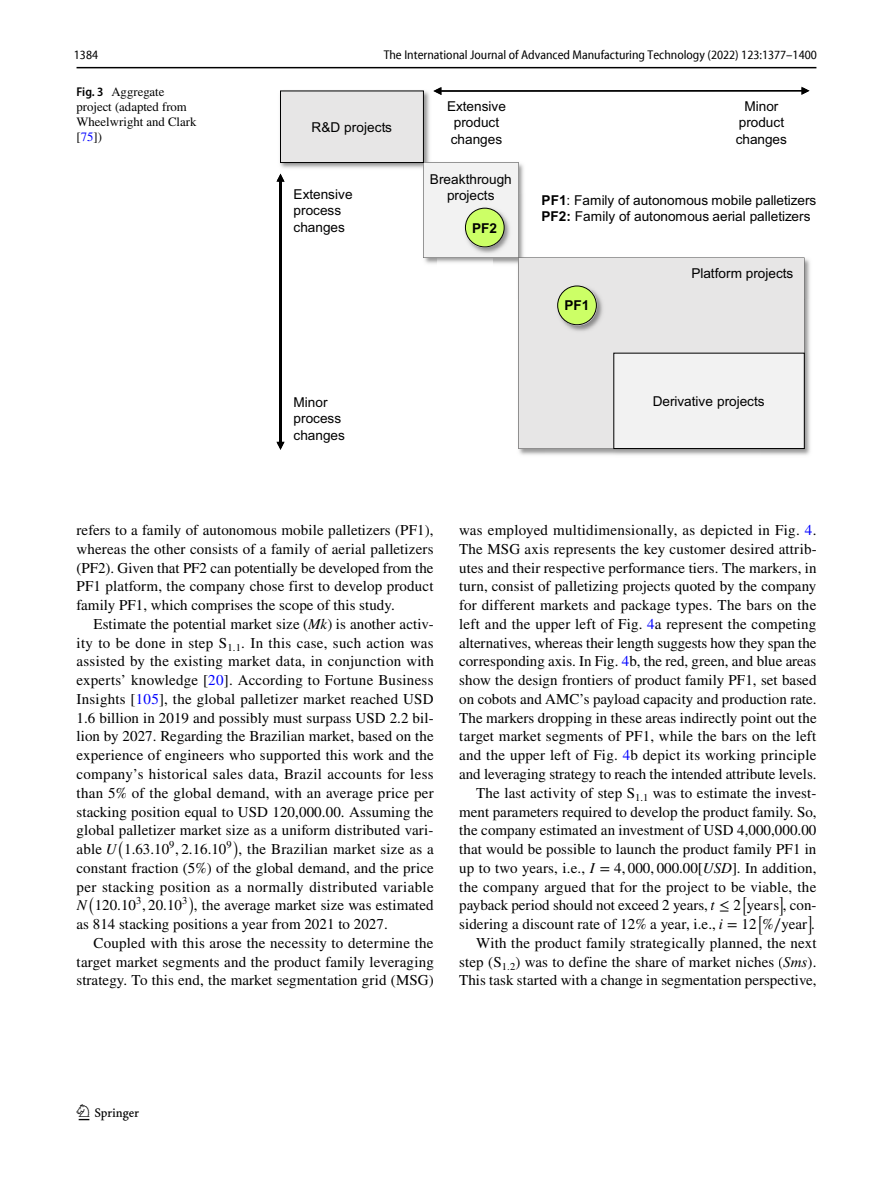
<style>
.page{position:relative;width:893px;height:1187px;background:#fff}
.page>*{position:absolute;margin:0;border:0;box-sizing:border-box;transform-origin:0 0}
.t1{font:22.5px "Springnew Regular 2";color:#000}
.t2{font:15px/18.8px "STIX";letter-spacing:.005em;color:#000;text-align:justify}
.t3{font:15px "STIX Math Extensions Regular 24";color:#000}
.t4{font:15px "STIX Math Extensions Regular 25";color:#000}
.t5{font:15px "STIX Math Extensions Regular 26";color:#000}
.t6{font:15px "STIX General Italic 59";color:#000}
.t7{font:15px "STIX Math Extensions Regular 27";color:#000}
.t8{font:13.65px/16.4px "Arial MT8";color:#000}
.t9{font:13.65px "Arial Bold MT4";color:#000}
.t10{font:semi-condensed 12.75px "Myriad Pro Unic";color:#000}
.t11{font:12.75px/15px "STIX";color:#000}
.t12{font:12.75px "Myriad Pro Unic Semi Condensed 2";color:#000}
.s1{font-family:"Myriad Pro";font-weight:600;font-stretch:semi-condensed}
.s2{color:#00f}
.s3{font-family:"Arial Bold MT4"}
.s4{font-family:"STIX Math Regular 43"}
.s5{font-family:"STIX General Italic 57"}
.s6{font-family:"STIX General Italic 58"}
.s7{font-family:"STIX General Regular 23"}
.s8{font-family:"STIX General Regular 24"}
.s9{font-family:"STIX General Italic 53"}
.s10{font-family:"STIX Math Regular 40"}
.s11{font-family:"STIX General Regular 20"}
.s12{font-family:"STIX General Italic 54"}
.s13{font-family:"STIX Math Calligraphy Regular 14"}
.s14{font-family:"STIX General Regular 21"}
.s15{font-family:"STIX Math Regular 41"}
.s16{font-family:"STIX General Italic 55"}
.s17{font-family:"STIX Math Regular 42"}
.s18{font-family:"STIX General Regular 22"}
.s19{font-family:"STIX Math Regular 44"}
.s20{font-family:"STIX General Italic 56"}
</style>
<div class="page">
<hr style="left:77px;top:67px;width:739px;height:1px;background:#000">
<img style="left:277px;top:90px;width:161px;height:352px">
<img style="left:492px;top:193px;width:318px;height:106px">
<img style="left:518px;top:448px;width:27px;height:7px">
<img style="left:760px;top:299px;width:50px;height:156px">
<img style="left:545px;top:448px;width:215px;height:7px">
<img style="left:441px;top:90px;width:360px;height:2px">
<svg style="left:801px;top:87px;width:9px;height:8px"></svg>
<svg style="left:433px;top:87px;width:8px;height:8px"></svg>
<img style="left:280px;top:182px;width:1px;height:259px">
<svg style="left:276px;top:173px;width:9px;height:9px"></svg>
<svg style="left:276px;top:442px;width:9px;height:8px"></svg>
<div style="left:518px;top:257px;width:286px;height:191px;background:#e7e6e6"></div>
<div style="left:614px;top:353px;width:190px;height:95px;background:#f2f2f2"></div>
<div style="left:423px;top:162px;width:96px;height:96px;background:#f2f2f2"></div>
<div style="left:280px;top:91px;width:144px;height:72px;background:#e7e6e6;border:1px solid #000"></div>
<img style="left:554px;top:283px;width:52px;height:51px">
<img style="left:554px;top:290px;width:52px;height:40px">
<div style="left:558px;top:286px;width:38px;height:39px;background:#cf6;border-radius:50%"></div>
<div style="left:557px;top:285px;width:40px;height:40px;border:1px solid #000;border-radius:50%"></div>
<img style="left:462px;top:205px;width:51px;height:51px">
<img style="left:461px;top:212px;width:53px;height:41px">
<img style="left:462px;top:212px;width:51px;height:41px">
<div style="left:465px;top:208px;width:39px;height:39px;background:#cf6;border-radius:50%"></div>
<div style="left:465px;top:208px;width:40px;height:39px;border:1px solid #000;border-radius:50%"></div>
<p class="t12" style="left:74px;top:50px;width:26px">1384</p>
<p class="t11" style="left:77px;top:85px;width:121px"><span class="s1">Fig. 3</span> Aggregate project (adapted from<br>Wheelwright and Clark [<span class="s2">75</span>])</p>
<p class="t10" style="left:384px;top:50px;width:435px">The International Journal of Advanced Manufacturing Technology (2022) 123:1377–1400</p>
<p class="t8" style="left:312px;top:119px;width:82px">R&amp;D projects</p>
<p class="t8" style="left:294px;top:186px;width:60px">Extensive process changes</p>
<p class="t8" style="left:294px;top:394px;width:53px">Minor process changes</p>
<p class="t8" style="left:447px;top:98px;width:60px">Extensive product changes</p>
<p class="t8" style="left:430px;top:170px;width:83px;text-align:center">Breakthrough projects</p>
<p class="t9" style="left:472px;top:218px;width:26px">PF2</p>
<p class="t8" style="left:736px;top:98px;width:53px;text-align:center">Minor product changes</p>
<p class="t8" style="left:542px;top:192px;width:276px"><span class="s3">PF1</span>: Family of autonomous mobile palletizers<br><span class="s3">PF2:</span> Family of autonomous aerial palletizers</p>
<p class="t9" style="left:564px;top:296px;width:26px">PF1</p>
<p class="t8" style="left:691px;top:264px;width:103px">Platform projects</p>
<p class="t8" style="left:653px;top:393px;width:113px">Derivative projects</p>
<p class="t2" style="left:77px;top:521px;width:359px">refers to a family of autonomous mobile palletizers (PF1), whereas the other consists of a family of aerial palletizers (PF2). Given that PF2 can potentially be developed from the PF1 platform, the company chose first to develop product family PF1, which comprises the scope of this study.</p>
<p class="t2" style="left:77px;top:615px;width:359px;text-indent:17px">Estimate the potential market size <span class="s4">(</span><span class="s5">Mk</span><span class="s4">)</span> is another activ&shy;ity to be done in step S<sub>1.1</sub>. In this case, such action was assisted by the existing market data, in conjunction with experts’ knowledge [<span class="s2">20</span>]. According to Fortune Business Insights [<span class="s2">105</span>], the global palletizer market reached USD 1.6 billion in 2019 and possibly must surpass USD 2.2 bil&shy;lion by 2027. Regarding the Brazilian market, based on the experience of engineers who supported this work and the company’s historical sales data, Brazil accounts for less than 5% of the global demand, with an average price per stacking position equal to USD 120,000.00. Assuming the global palletizer market size as a uniform distributed vari&shy;able <span class="s6">U</span></p>
<p class="t2" style="left:77px;top:840px;width:359px;text-indent:48px"><span class="s7">1.63.10</span><sup>9</sup><span class="s7">, 2.16.10</span><sup>9</sup><sup>)</sup>, the Brazilian market size as a constant fraction (5%) of the global demand, and the price per stacking position as a normally distributed variable</p>
<p class="t6" style="left:77px;top:900px;width:12px">N</p>
<p class="t7" style="left:88px;top:884px;width:9px">(</p>
<p class="t5" style="left:117px;top:828px;width:9px">(</p>
<p class="t2" style="left:77px;top:896px;width:359px;text-indent:18px"><span class="s8">120.10</span><sup>3</sup><span class="s8">, 20.10</span><sup>3</sup><sup>)</sup>, the average market size was estimated as 814 stacking positions a year from 2021 to 2027.</p>
<p class="t2" style="left:77px;top:934px;width:359px;text-indent:17px">Coupled with this arose the necessity to determine the target market segments and the product family leveraging strategy. To this end, the market segmentation grid (MSG)</p>
<p class="t2" style="left:459px;top:521px;width:359px;text-align:right">was employed multidimensionally, as depicted in Fig. <span class="s2">4</span>.<br>The MSG axis represents the key customer desired attrib&shy;utes and their respective performance tiers. The markers, in turn, consist of palletizing projects quoted by the company for different markets and package types. The bars on the left and the upper left of Fig. <span class="s2">4</span>a represent the competing alternatives, whereas their length suggests how they span the corresponding axis. In Fig. <span class="s2">4</span>b, the red, green, and blue areas show the design frontiers of product family PF1, set based on cobots and AMC’s payload capacity and production rate.<br>The markers dropping in these areas indirectly point out the target market segments of PF1, while the bars on the left and the upper left of Fig. <span class="s2">4</span>b depict its working principle and leveraging strategy to reach the intended attribute levels.<br>The last activity of step S<sub>1.1</sub> was to estimate the invest&shy;ment parameters required to develop the product family. So, the company estimated an investment of USD 4,000,000.00 that would be possible to launch the product family PF1 in up to two years, i.e., <span class="s9">I</span> <span class="s10">= 4</span><span class="s11">,</span> <span class="s10">000</span><span class="s11">,</span> <span class="s10">000</span><span class="s11">.</span><span class="s10">00[</span><span class="s9">USD</span><span class="s10">]</span>. In addition, the company argued that for the project to be viable, the payback period should not exceed 2 years, <span class="s12">t</span> <span class="s13">≤</span> <span class="s14">2</span> <span class="s15">years</span> , con-</p>
<p class="t3" style="left:741px;top:884px;width:7px">[</p>
<p class="t3" style="left:779px;top:884px;width:7px">]</p>
<p class="t2" style="left:459px;top:915px;width:357px">sidering a discount rate of 12% a year, i.e., <span class="s16">i</span> <span class="s17">=</span> <span class="s18">12</span> <span class="s17">%∕year</span> .</p>
<p class="t4" style="left:757px;top:903px;width:7px">[</p>
<p class="t4" style="left:808px;top:903px;width:7px">]</p>
<p class="t2" style="left:459px;top:934px;width:359px;text-indent:17px">With the product family strategically planned, the next step (S<sub>1.2</sub>) was to define the share of market niches <span class="s19">(</span><span class="s20">Sms</span><span class="s19">)</span>.<br>This task started with a change in segmentation perspective,</p>
<h1 class="t1" style="left:79px;top:1104px;width:62px">1 3</h1>
</div>
